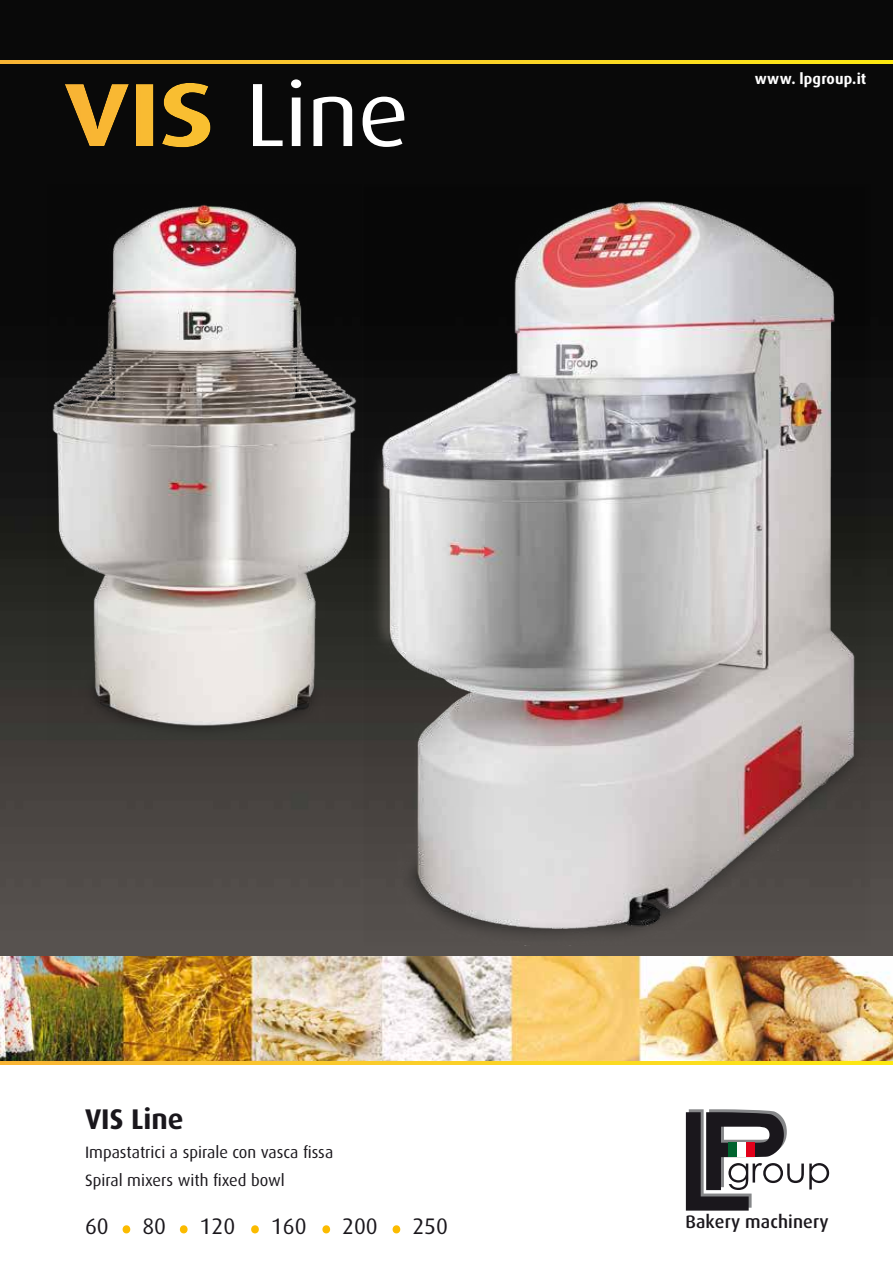
<style>
.page{position:relative;width:893px;height:1263px;background:#fff}
.page>*{position:absolute;margin:0;border:0;box-sizing:border-box;transform-origin:0 0}
.t1{font:90px "Dax";color:#fff;scale:1.1 1}
.t2{font:64.5px "Dax Wide";color:#fbbb00}
.t3{font:700 28.5px "Dax";color:#1a171c}
.t4{font:22.5px "Dax";color:#1a171c}
.t5{font:500 18.15px "Dax";letter-spacing:.005em;color:#1a171c}
.t6{font:16.5px/28.5px "Dax";color:#1a171c}
.t7{font:700 15px "Dax";letter-spacing:.01em;color:#fff}
</style>
<div class="page">
<img style="left:0;top:0;width:893px;height:1061px">
<svg style="left:65px;top:83px;width:145px;height:64px;background:#7d5f1c"></svg>
<img style="left:48px;top:185px;width:313px;height:558px">
<hr style="left:0;top:61px;width:893px;height:3px;background:#fff">
<img style="left:365px;top:184px;width:505px;height:761px">
<svg style="left:686px;top:1109px;width:143px;height:101px"></svg>
<div style="left:728px;top:1142px;width:26px;height:15px;background:#fff"></div>
<div style="left:746px;top:1142px;width:8px;height:15px;background:#e2001a"></div>
<div style="left:728px;top:1142px;width:9px;height:15px;background:#00632e"></div>
<h1 class="t1" style="left:245px;top:75px;width:151px">Line</h1>
<p class="t7" style="left:755px;top:72px;width:113px">www. lpgroup.it</p>
<h3 class="t3" style="left:85px;top:1107px;width:100px">VIS Line</h3>
<p class="t6" style="left:85px;top:1139px;width:250px">Impastatrici a spirale con vasca fissa<br>Spiral mixers with fixed bowl</p>
<h3 class="t4" style="left:85px;top:1216px;width:25px">60</h3>
<h2 class="t2" style="left:120px;top:1186px;width:15px">·</h2>
<h3 class="t4" style="left:142px;top:1216px;width:25px">80</h3>
<h2 class="t2" style="left:177px;top:1186px;width:15px">·</h2>
<h3 class="t4" style="left:200px;top:1216px;width:37px">120</h3>
<h2 class="t2" style="left:248px;top:1186px;width:15px">·</h2>
<h3 class="t4" style="left:271px;top:1216px;width:37px">160</h3>
<h2 class="t2" style="left:320px;top:1186px;width:15px">·</h2>
<h3 class="t4" style="left:342px;top:1216px;width:37px">200</h3>
<h2 class="t2" style="left:390px;top:1186px;width:15px">·</h2>
<h3 class="t4" style="left:412px;top:1216px;width:37px">250</h3>
<p class="t5" style="left:685px;top:1214px;width:145px">Bakery machinery</p>
</div>
